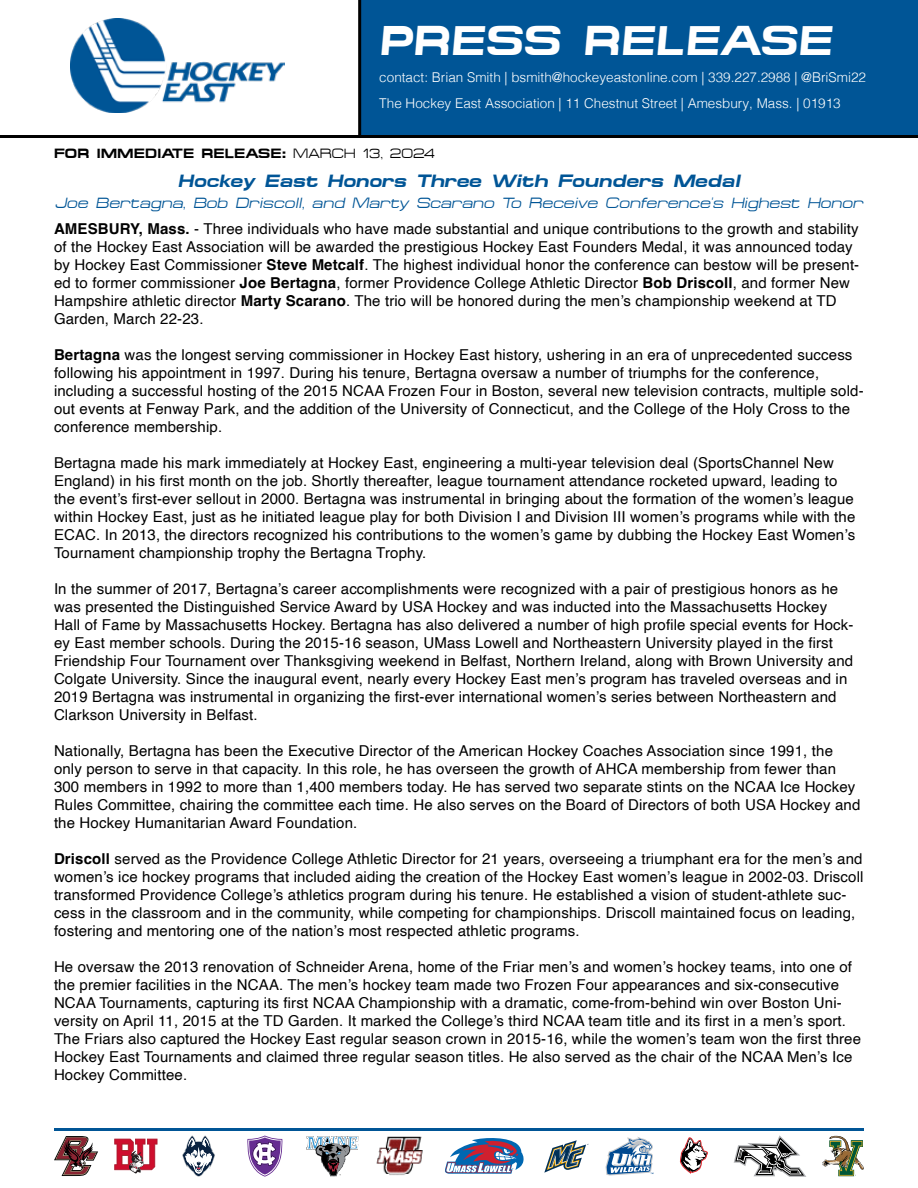
<style>
.page{position:relative;width:918px;height:1188px;background:#fff}
.page>*{position:absolute;margin:0;border:0;box-sizing:border-box;transform-origin:0 0}
.t1{font:italic 700 42px "Micro Extend FLF";color:#fff}
.t2{font:italic 700 18px "Micro Extend FLF";color:#005596}
.t3{font:15px/18px "Helvetica";letter-spacing:.01em;color:#000}
.t4{font:italic 15px "Micro Extend FLF";color:#005596}
.t5{font:300 13.5px/25.3px "Helvetica";color:#fff}
.t6{font:700 13.5px "Micro Extend FLF";color:#000}
.s1{font-weight:400}
.s2{font-weight:700}
</style>
<div class="page">
<hr style="left:54px;top:1128px;width:810px;height:3px;background:#005596">
<svg style="left:54px;top:1136px;width:44px;height:40px"></svg>
<svg style="left:114px;top:1139px;width:43px;height:34px"></svg>
<svg style="left:306px;top:1136px;width:52px;height:40px"></svg>
<svg style="left:734px;top:1135px;width:72px;height:42px"></svg>
<svg style="left:182px;top:1135px;width:33px;height:42px"></svg>
<svg style="left:247px;top:1135px;width:35px;height:42px"></svg>
<img style="left:376px;top:1136px;width:47px;height:39px">
<svg style="left:445px;top:1138px;width:79px;height:36px"></svg>
<svg style="left:606px;top:1137px;width:47px;height:39px"></svg>
<svg style="left:680px;top:1137px;width:28px;height:37px"></svg>
<svg style="left:823px;top:1136px;width:41px;height:40px"></svg>
<svg style="left:544px;top:1140px;width:45px;height:33px"></svg>
<div style="left:352px;top:0;width:566px;height:135px;background:#005596"></div>
<div style="left:0;top:0;width:360px;height:138px;background:#fff"></div>
<hr style="left:0;top:135px;width:918px;height:3px;background:#000">
<hr style="left:358px;top:0;width:3px;height:136px;background:#000">
<img style="left:70px;top:18px;width:215px;height:95px">
<h1 class="t1" style="left:379px;top:16px;width:455px">PRESS RELEASE</h1>
<p class="t5" style="left:379px;top:64px;width:488px">contact: Brian Smith | bsmith@hockeyeastonline.com | 339.227.2988 | @BriSmi22<br>The Hockey East Association | 11 Chestnut Street | Amesbury, Mass. | 01913</p>
<p class="t6" style="left:54px;top:146px;width:383px">FOR IMMEDIATE RELEASE: <span class="s1">MARCH 13, 2024</span></p>
<p class="t2" style="left:178px;top:170px;width:564px">Hockey East Honors Three With Founders Medal</p>
<p class="t4" style="left:55px;top:194px;width:810px">Joe Bertagna, Bob Driscoll, and Marty Scarano To Receive Conference's Highest Honor</p>
<p class="t3" style="left:54px;top:220px;width:807px"><span class="s2">AMESBURY, Mass.</span> - Three individuals who have made substantial and unique contributions to the growth and stability of the Hockey East Association will be awarded the prestigious Hockey East Founders Medal, it was announced today by Hockey East Commissioner <span class="s2">Steve Metcalf</span>. The highest individual honor the conference can bestow will be present&shy;ed to former commissioner <span class="s2">Joe Bertagna</span>, former Providence College Athletic Director <span class="s2">Bob Driscoll</span>, and former New Hampshire athletic director <span class="s2">Marty Scarano</span>. The trio will be honored during the men’s championship weekend at TD Garden, March 22-23.</p>
<p class="t3" style="left:54px;top:346px;width:811px"><span class="s2">Bertagna</span> was the longest serving commissioner in Hockey East history, ushering in an era of unprecedented success following his appointment in 1997. During his tenure, Bertagna oversaw a number of triumphs for the conference, including a successful hosting of the 2015 NCAA Frozen Four in Boston, several new television contracts, multiple sold&shy;out events at Fenway Park, and the addition of the University of Connecticut, and the College of the Holy Cross to the conference membership.</p>
<p class="t3" style="left:54px;top:454px;width:803px">Bertagna made his mark immediately at Hockey East, engineering a multi-year television deal (SportsChannel New England) in his first month on the job. Shortly thereafter, league tournament attendance rocketed upward, leading to the event’s first-ever sellout in 2000. Bertagna was instrumental in bringing about the formation of the women’s league within Hockey East, just as he initiated league play for both Division I and Division III women’s programs while with the ECAC. In 2013, the directors recognized his contributions to the women’s game by dubbing the Hockey East Women’s Tournament championship trophy the Bertagna Trophy.</p>
<p class="t3" style="left:54px;top:580px;width:801px">In the summer of 2017, Bertagna’s career accomplishments were recognized with a pair of prestigious honors as he was presented the Distinguished Service Award by USA Hockey and was inducted into the Massachusetts Hockey Hall of Fame by Massachusetts Hockey. Bertagna has also delivered a number of high profile special events for Hock&shy;ey East member schools. During the 2015-16 season, UMass Lowell and Northeastern University played in the first Friendship Four Tournament over Thanksgiving weekend in Belfast, Northern Ireland, along with Brown University and Colgate University. Since the inaugural event, nearly every Hockey East men’s program has traveled overseas and in 2019 Bertagna was instrumental in organizing the first-ever international women’s series between Northeastern and Clarkson University in Belfast.</p>
<p class="t3" style="left:54px;top:742px;width:808px">Nationally, Bertagna has been the Executive Director of the American Hockey Coaches Association since 1991, the only person to serve in that capacity. In this role, he has overseen the growth of AHCA membership from fewer than 300 members in 1992 to more than 1,400 members today. He has served two separate stints on the NCAA Ice Hockey Rules Committee, chairing the committee each time. He also serves on the Board of Directors of both USA Hockey and the Hockey Humanitarian Award Foundation.</p>
<p class="t3" style="left:54px;top:850px;width:811px"><span class="s2">Driscoll</span> served as the Providence College Athletic Director for 21 years, overseeing a triumphant era for the men’s and women’s ice hockey programs that included aiding the creation of the Hockey East women’s league in 2002-03. Driscoll transformed Providence College’s athletics program during his tenure. He established a vision of student-athlete suc&shy;cess in the classroom and in the community, while competing for championships. Driscoll maintained focus on leading, fostering and mentoring one of the nation’s most respected athletic programs.</p>
<p class="t3" style="left:54px;top:958px;width:809px">He oversaw the 2013 renovation of Schneider Arena, home of the Friar men’s and women’s hockey teams, into one of the premier facilities in the NCAA. The men’s hockey team made two Frozen Four appearances and six-consecutive NCAA Tournaments, capturing its first NCAA Championship with a dramatic, come-from-behind win over Boston Uni&shy;versity on April 11, 2015 at the TD Garden. It marked the College’s third NCAA team title and its first in a men’s sport.<br>The Friars also captured the Hockey East regular season crown in 2015-16, while the women’s team won the first three Hockey East Tournaments and claimed three regular season titles. He also served as the chair of the NCAA Men’s Ice Hockey Committee.</p>
</div>
